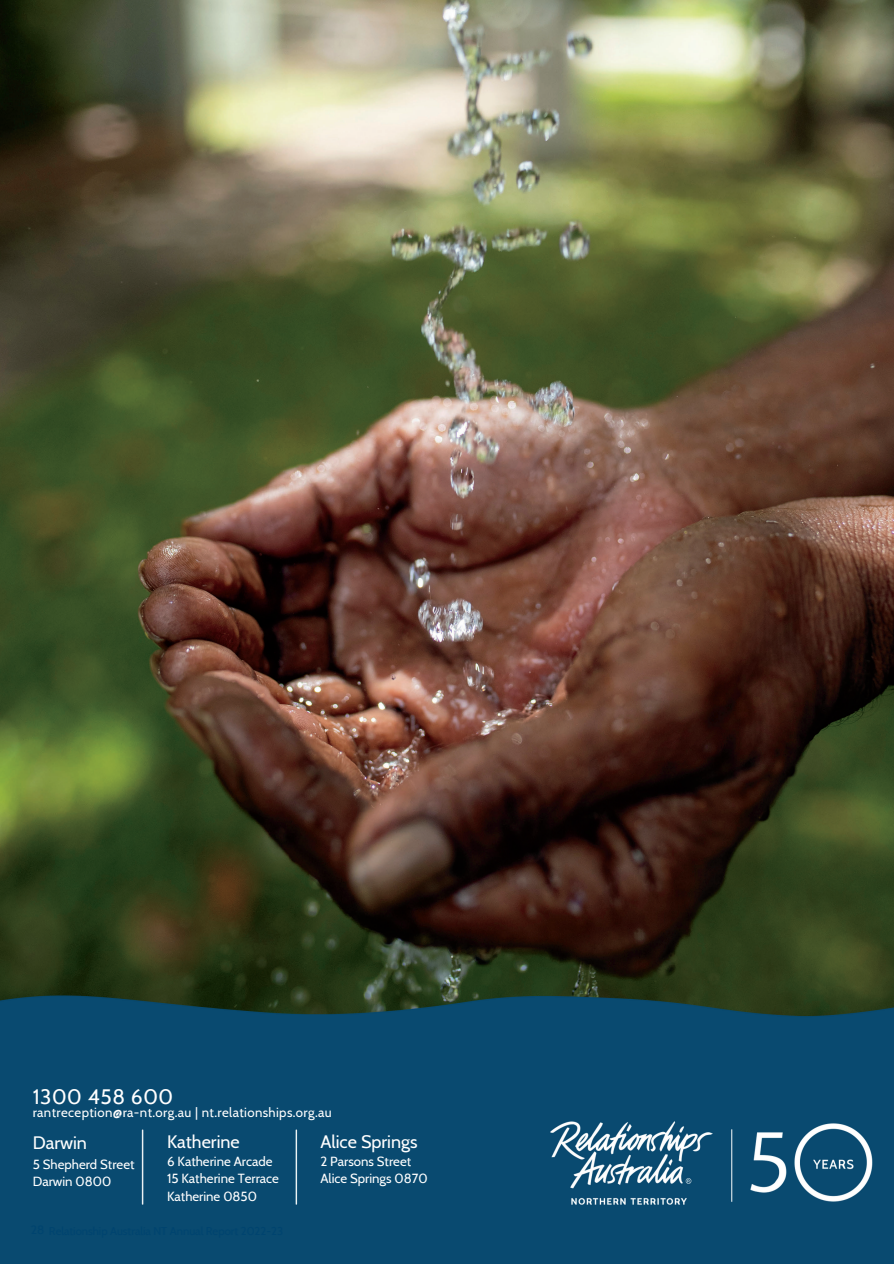
<style>
.page{position:relative;width:894px;height:1264px;background:#fff}
.page>*{position:absolute;margin:0;border:0;box-sizing:border-box;transform-origin:0 0}
.t1{font:20.85px "Cabin";letter-spacing:.03em;color:#fff}
.t2{font:18px "Cabin";color:#fff}
.t3{font:13.2px/17.5px "Cabin";color:#fff}
.t4{font:13.2px "Cabin";letter-spacing:.03em;color:#fff}
</style>
<div class="page">
<img style="left:0;top:0;width:893px;height:987px">
<img style="left:0;top:987px;width:893px;height:276px">
<h3 class="t1" style="left:33px;top:1083px;width:142px">1300 458 600</h3>
<h3 class="t2" style="left:33px;top:1131px;width:56px">Darwin</h3>
<h3 class="t3" style="left:167px;top:1152px;width:113px">6 Katherine Arcade<br>15 Katherine Terrace<br>Katherine 0850</h3>
<p class="t4" style="left:33px;top:1104px;width:300px">rantreception@ra-nt.org.au | nt.relationships.org.au</p>
<p class="t3" style="left:320px;top:1152px;width:109px">2 Parsons Street<br>Alice Springs 0870</p>
<h2 class="t2" style="left:167px;top:1130px;width:74px">Katherine</h2>
<h2 class="t2" style="left:320px;top:1130px;width:99px">Alice Springs</h2>
<h3 class="t3" style="left:33px;top:1155px;width:103px">5 Shepherd Street<br>Darwin 0800</h3>
</div>
